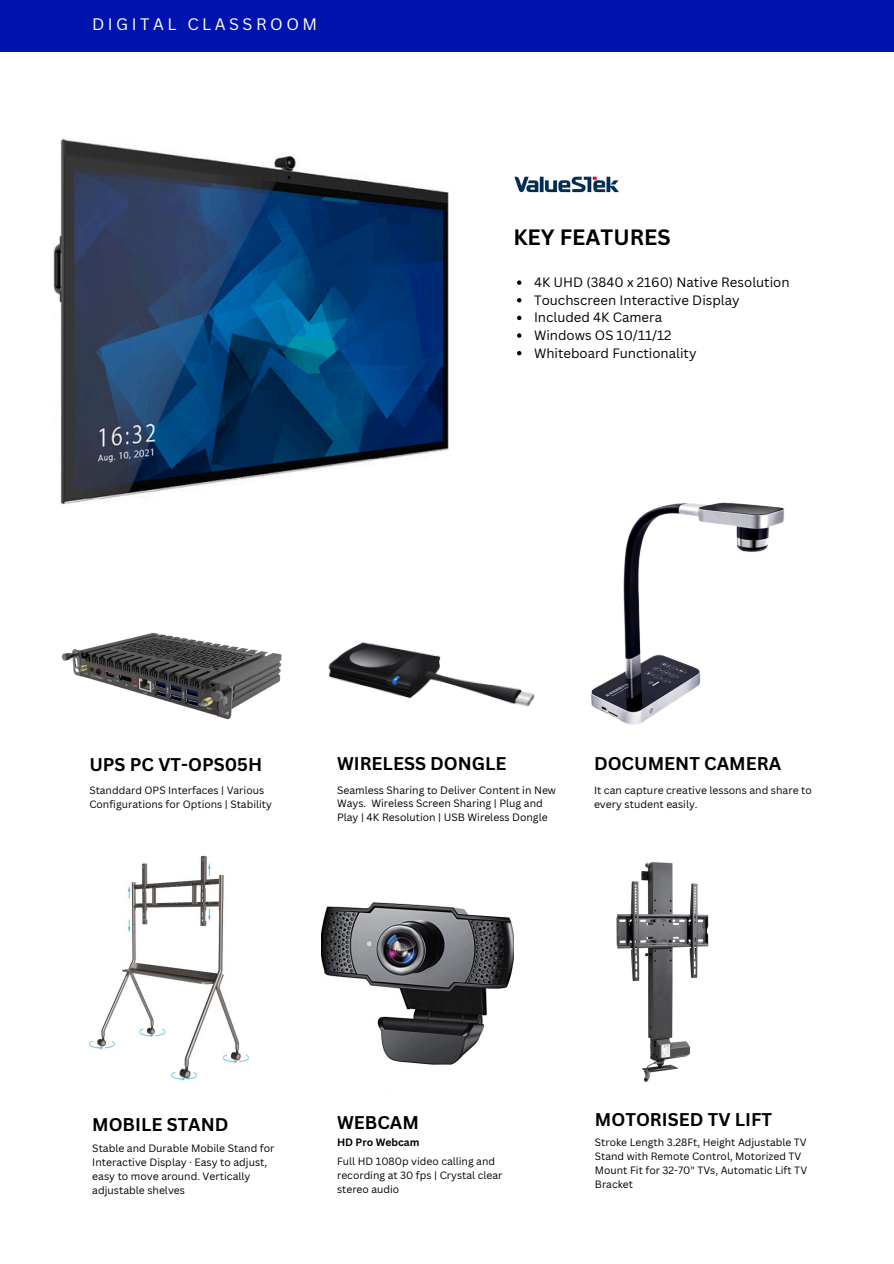
<style>
.page{position:relative;width:894px;height:1264px;background:#fff}
.page>*{position:absolute;margin:0;border:0;box-sizing:border-box;transform-origin:0 0}
.t1{font:700 21.6px "Canva Sans";color:#000}
.t2{font:700 18px "Canva Sans";color:#000}
.t3{font:16.2px "Canva Sans";letter-spacing:.215em;color:#fff}
.t4{font:13.2px "Canva Sans";color:#000}
.t5{font:10.35px/13.8px "Canva Sans";color:#000}
.t6{font:700 10.35px "Canva Sans";color:#000}
</style>
<div class="page">
<div style="left:0;top:0;width:893px;height:51px;background:#0014ad"></div>
<img style="left:53px;top:138px;width:395px;height:367px">
<img style="left:322px;top:902px;width:191px;height:163px">
<img style="left:514px;top:176px;width:105px;height:17px">
<img style="left:591px;top:502px;width:194px;height:223px">
<img style="left:328px;top:642px;width:207px;height:65px">
<img style="left:61px;top:632px;width:221px;height:88px">
<img style="left:89px;top:855px;width:159px;height:226px">
<img style="left:616px;top:862px;width:93px;height:219px">
<svg style="left:517px;top:280px;width:4px;height:5px"></svg>
<svg style="left:517px;top:298px;width:4px;height:4px"></svg>
<svg style="left:517px;top:316px;width:4px;height:4px"></svg>
<svg style="left:517px;top:333px;width:4px;height:5px"></svg>
<svg style="left:517px;top:351px;width:4px;height:4px"></svg>
<h2 class="t3" style="left:92px;top:13px;width:226px">DIGITAL CLASSROOM</h2>
<p class="t1" style="left:513px;top:221px;width:159px">KEY FEATURES</p>
<p class="t4" style="left:534px;top:273px;width:257px">4K UHD (3840 x 2160) Native Resolution</p>
<p class="t4" style="left:534px;top:290px;width:207px">Touchscreen Interactive Display</p>
<p class="t4" style="left:534px;top:308px;width:129px">Included 4K Camera</p>
<h2 class="t4" style="left:534px;top:326px;width:139px">Windows OS 10/11/12</h2>
<h2 class="t4" style="left:534px;top:343px;width:164px">Whiteboard Functionality</h2>
<h2 class="t2" style="left:89px;top:752px;width:174px">UPS PC VT-OPS05H</h2>
<p class="t5" style="left:89px;top:783px;width:184px">Standdard OPS Interfaces | Various<br>Configurations for Options | Stability</p>
<h5 class="t2" style="left:337px;top:750px;width:171px">WIRELESS DONGLE</h5>
<p class="t5" style="left:337px;top:782px;width:220px">Seamless Sharing to Deliver Content in New<br>Ways. Wireless Screen Sharing | Plug and<br>Play | 4K Resolution | USB Wireless Dongle</p>
<p class="t2" style="left:594px;top:750px;width:189px">DOCUMENT CAMERA</p>
<h2 class="t5" style="left:594px;top:783px;width:219px">It can capture creative lessons and share to every student easily.</h2>
<p class="t2" style="left:92px;top:1111px;width:138px">MOBILE STAND</p>
<p class="t5" style="left:92px;top:1141px;width:184px">Stable and Durable Mobile Stand for<br>Interactive Display · Easy to adjust, easy to move around. Vertically adjustable shelves</p>
<p class="t2" style="left:337px;top:1109px;width:83px">WEBCAM</p>
<p class="t6" style="left:337px;top:1135px;width:84px">HD Pro Webcam</p>
<p class="t5" style="left:337px;top:1154px;width:167px">Full HD 1080p video calling and recording at 30 fps | Crystal clear stereo audio</p>
<p class="t2" style="left:594px;top:1107px;width:178px">MOTORISED TV LIFT</p>
<h2 class="t5" style="left:594px;top:1135px;width:214px">Stroke Length 3.28Ft, Height Adjustable TV Stand with Remote Control, Motorized TV Mount Fit for 32-70" TVs, Automatic Lift TV Bracket</h2>
</div>
